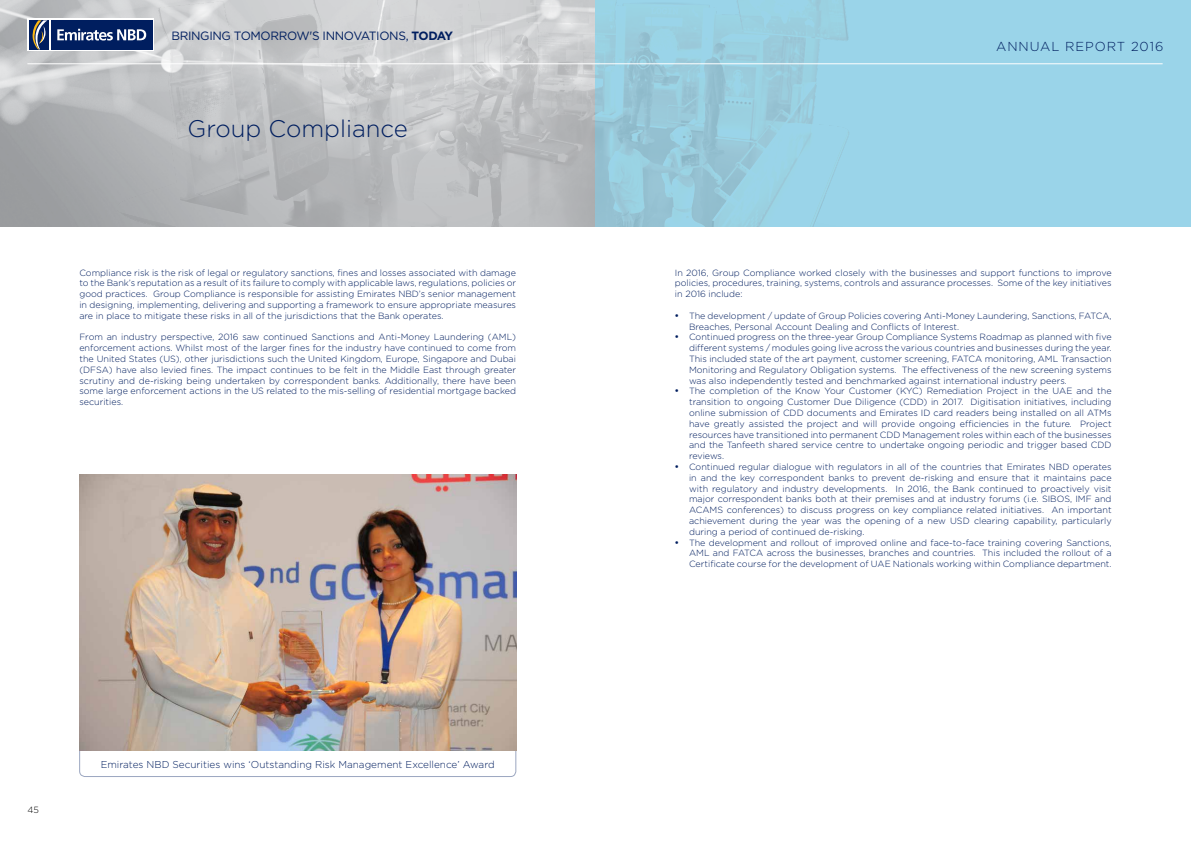
<style>
.page{position:relative;width:1191px;height:842px;background:#fff}
.page>*{position:absolute;margin:0;border:0;box-sizing:border-box;transform-origin:0 0}
.t1{font:300 24px "Gotham";color:#001e5f}
.t2{font:300 13px "Gotham";letter-spacing:.07em;color:#001e5f}
.t3{font:12px "Gotham";letter-spacing:-.03em;color:#001e5f}
.t4{font:300 10px "Gotham";color:#001e5f}
.t5{font:300 9px/10.8px "Gotham";color:#001e5f;text-align:justify}
.t6{font:300 9px "Gotham";color:#000}
.s1{font-weight:700}
</style>
<div class="page">
<div style="left:595px;top:0;width:596px;height:227px;background:#9ad4e9"></div>
<img style="left:118px;top:0;width:782px;height:227px">
<div style="left:79px;top:734px;width:437px;height:43px;border:1px solid #001e5f;border-radius:5px"></div>
<img style="left:79px;top:474px;width:437px;height:276px">
<svg style="left:29px;top:18px;width:125px;height:33px"></svg>
<div style="left:51px;top:20px;width:101px;height:29px;background:#001e5f"></div>
<svg style="left:57px;top:29px;width:89px;height:12px"></svg>
<div style="left:29px;top:20px;width:20px;height:29px;background:#001e5f"></div>
<svg style="left:32px;top:20px;width:15px;height:29px"></svg>
<hr style="left:27px;top:64px;width:1135px;height:1px;background:#fff">
<h3 class="t3" style="left:171px;top:29px;width:283px">BRINGING TOMORROW'S INNOVATIONS, <span class="s1">TODAY</span></h3>
<h1 class="t1" style="left:188px;top:113px;width:222px">Group Compliance</h1>
<p class="t5" style="left:79px;top:267px;width:438px">Compliance risk is the risk of legal or regulatory sanctions, fines and losses associated with damage to the Bank’s reputation as a result of its failure to comply with applicable laws, regulations, policies or good practices. Group Compliance is responsible for assisting Emirates NBD’s senior management in designing, implementing, delivering and supporting a framework to ensure appropriate measures are in place to mitigate these risks in all of the jurisdictions that the Bank operates.</p>
<p class="t5" style="left:79px;top:332px;width:438px">From an industry perspective, 2016 saw continued Sanctions and Anti-Money Laundering (AML) enforcement actions. Whilst most of the larger fines for the industry have continued to come from the United States (US), other jurisdictions such the United Kingdom, Europe, Singapore and Dubai (DFSA) have also levied fines. The impact continues to be felt in the Middle East through greater scrutiny and de-risking being undertaken by correspondent banks. Additionally, there have been some large enforcement actions in the US related to the mis-selling of residential mortgage backed securities.</p>
<p class="t6" style="left:28px;top:804px;width:13px">45</p>
<p class="t4" style="left:101px;top:758px;width:395px">Emirates NBD Securities wins ‘Outstanding Risk Management Excellence’ Award</p>
<h2 class="t2" style="left:996px;top:39px;width:169px">ANNUAL REPORT 2016</h2>
<p class="t5" style="left:675px;top:267px;width:438px">In 2016, Group Compliance worked closely with the businesses and support functions to improve policies, procedures, training, systems, controls and assurance processes. Some of the key initiatives in 2016 include:</p>
<p class="t5" style="left:689px;top:310px;width:424px;text-indent:-14px">• The development / update of Group Policies covering Anti-Money Laundering, Sanctions, FATCA,<br>Breaches, Personal Account Dealing and Conflicts of Interest.</p>
<p class="t5" style="left:689px;top:332px;width:424px;text-indent:-14px">• Continued progress on the three-year Group Compliance Systems Roadmap as planned with five different systems / modules going live across the various countries and businesses during the year.<br>This included state of the art payment, customer screening, FATCA monitoring, AML Transaction Monitoring and Regulatory Obligation systems. The effectiveness of the new screening systems was also independently tested and benchmarked against international industry peers.</p>
<p class="t5" style="left:689px;top:386px;width:424px;text-indent:-14px">• The completion of the Know Your Customer (KYC) Remediation Project in the UAE and the transition to ongoing Customer Due Diligence (CDD) in 2017. Digitisation initiatives, including online submission of CDD documents and Emirates ID card readers being installed on all ATMs have greatly assisted the project and will provide ongoing efficiencies in the future. Project resources have transitioned into permanent CDD Management roles within each of the businesses and the Tanfeeth shared service centre to undertake ongoing periodic and trigger based CDD reviews.</p>
<p class="t5" style="left:689px;top:461px;width:424px;text-indent:-14px">• Continued regular dialogue with regulators in all of the countries that Emirates NBD operates in and the key correspondent banks to prevent de-risking and ensure that it maintains pace with regulatory and industry developments. In 2016, the Bank continued to proactively visit major correspondent banks both at their premises and at industry forums (i.e. SIBOS, IMF and ACAMS conferences) to discuss progress on key compliance related initiatives. An important achievement during the year was the opening of a new USD clearing capability, particularly during a period of continued de-risking.</p>
<p class="t5" style="left:689px;top:537px;width:424px;text-indent:-14px">• The development and rollout of improved online and face-to-face training covering Sanctions, AML and FATCA across the businesses, branches and countries. This included the rollout of a Certificate course for the development of UAE Nationals working within Compliance department.</p>
</div>
